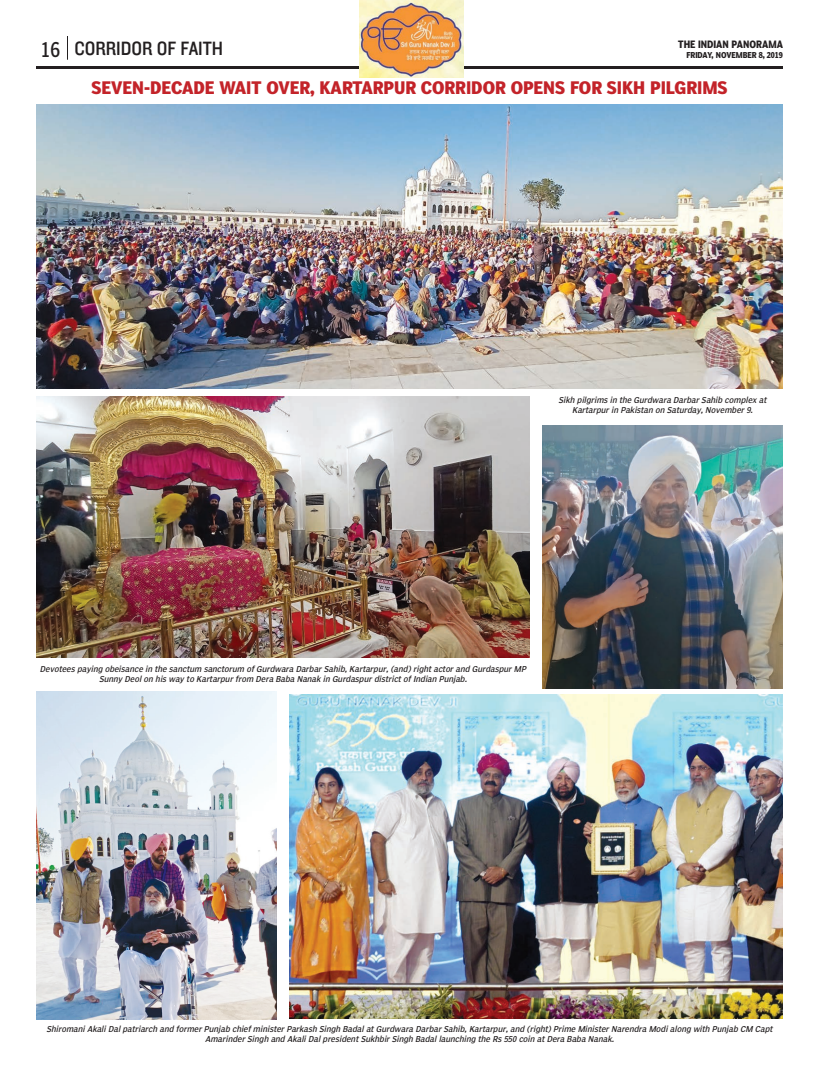
<style>
.page{position:relative;width:819px;height:1080px;background:#fff}
.page>*{position:absolute;margin:0;border:0;box-sizing:border-box;transform-origin:0 0}
.t1{font:20px "Knockout HTF30 Junior Welterwt";color:#231f20}
.t2{font:condensed 20px "Poynter Agate One";color:#231f20;scale:.9 1}
.t3{font:17px "Poynter Agate One Bold Con";color:#c32329}
.t4{font:700 10px "Poynter Agate One";color:#231f20;scale:.85 1}
.t5{font:italic condensed 8px/9.5px "Poynter Agate One";color:#231f20;text-align:center}
.t6{font:700 8px "Poynter Agate One";color:#231f20;scale:.88 1}
</style>
<div class="page">
<hr style="left:36px;top:66px;width:747px;height:3px;background:#231f20">
<svg style="left:67px;top:36px;width:1px;height:24px"></svg>
<img style="left:359px;top:0;width:105px;height:78px">
<img style="left:36px;top:104px;width:747px;height:284px">
<img style="left:36px;top:396px;width:494px;height:261px">
<img style="left:542px;top:425px;width:241px;height:264px">
<img style="left:36px;top:692px;width:241px;height:327px">
<img style="left:289px;top:695px;width:494px;height:324px">
<h1 class="t2" style="left:41px;top:41px;width:23px">16</h1>
<p class="t4" style="left:678px;top:40px;width:125px">THE INDIAN PANORAMA</p>
<h1 class="t1" style="left:75px;top:42px;width:150px">CORRIDOR OF FAITH</h1>
<p class="t6" style="left:686px;top:52px;width:111px">FRIDAY, NOVEMBER 8, 2019</p>
<h2 class="t3" style="left:91px;top:80px;width:638px">SEVEN-DECADE WAIT OVER, KARTARPUR CORRIDOR OPENS FOR SIKH PILGRIMS</h2>
<p class="t5" style="left:559px;top:396px;width:211px">Sikh pilgrims in the Gurdwara Darbar Sahib complex at<br>Kartarpur in Pakistan on Saturday, November 9.</p>
<p class="t5" style="left:40px;top:665px;width:489px">Devotees paying obeisance in the sanctum sanctorum of Gurdwara Darbar Sahib, Kartarpur, (and) right actor and Gurdaspur MP<br>Sunny Deol on his way to Kartarpur from Dera Baba Nanak in Gurdaspur district of Indian Punjab.</p>
<p class="t5" style="left:46px;top:1025px;width:729px">Shiromani Akali Dal patriarch and former Punjab chief minister Parkash Singh Badal at Gurdwara Darbar Sahib, Kartarpur, and (right) Prime Minister Narendra Modi along with Punjab CM Capt<br>Amarinder Singh and Akali Dal president Sukhbir Singh Badal launching the Rs 550 coin at Dera Baba Nanak.</p>
</div>
